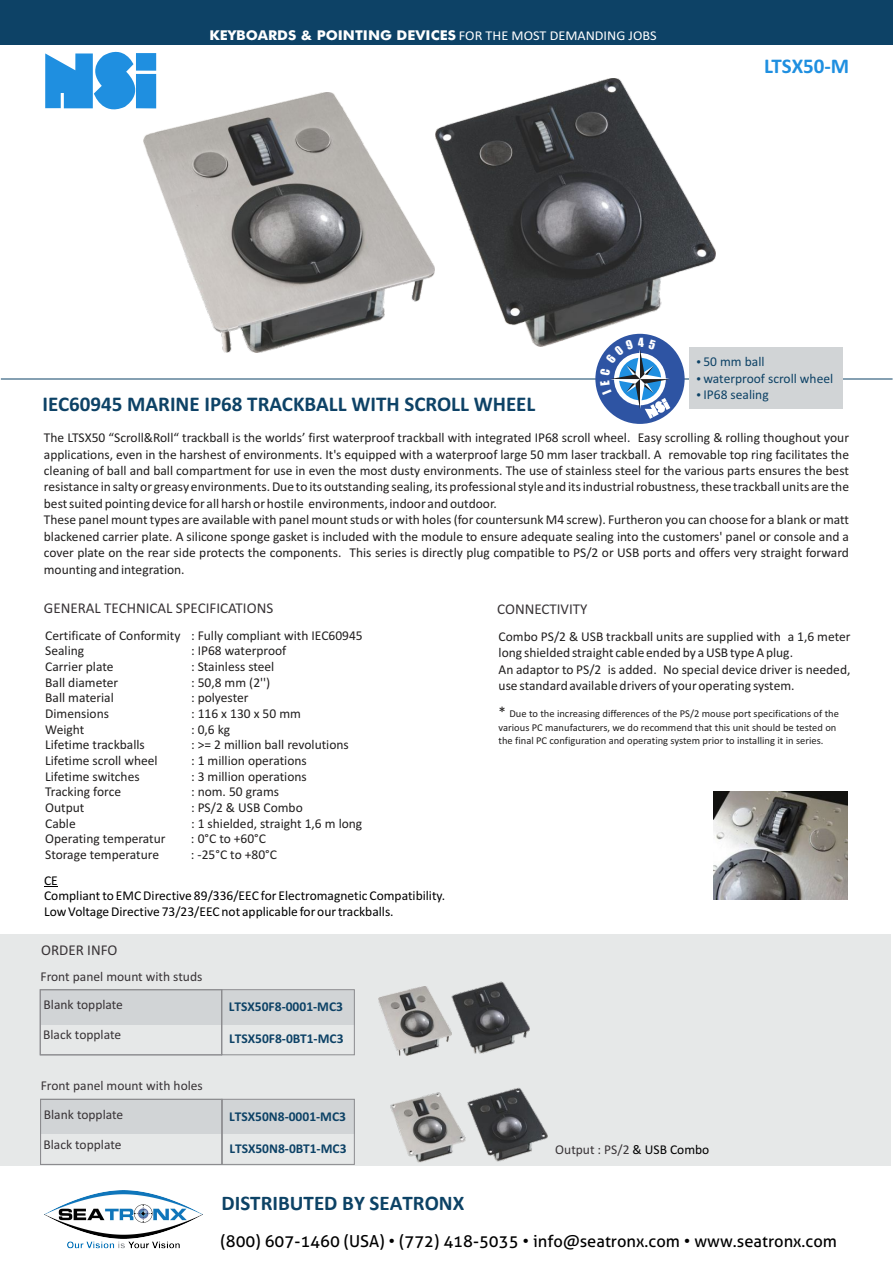
<style>
.page{position:relative;width:893px;height:1263px;background:#fff}
.page>*{position:absolute;margin:0;border:0;box-sizing:border-box;transform-origin:0 0}
.t1{font:700 21px "Calibri";color:#0d4266}
.t2{font:700 21px "Calibri";color:#0c4265}
.t3{font:700 21px "Calibri";letter-spacing:-.005em;color:#1f8fe0}
.t4{font:16.5px "Aller";color:#000}
.t5{font:15px "Calibri";color:#383336}
.t6{font:13.5px/16.5px "Calibri";color:#211f1f}
.t7{font:13.5px/15.6px "Calibri";color:#000}
.t8{font:13.5px/28.2px "Calibri";color:#383336}
.t9{font:700 13.5px "Calibri";color:#0d4266}
.t10{font:700 13.5px "Futura BT";color:#fff;scale:1.05 1}
.t11{font:13.5px/16.5px "Calibri";color:#0d4266}
.t12{font:10.5px/14.1px "Calibri";color:#211f1f}
.s1{font-family:"Calibri";font-weight:400}
.s2{font-size:15px}
.s3{color:#000}
</style>
<div class="page">
<hr style="left:1px;top:379px;width:892px;height:1px;background:#0d4266">
<div style="left:0;top:934px;width:890px;height:232px;background:#e6e8e8"></div>
<div style="left:690px;top:347px;width:153px;height:62px;background:#d1d4d6"></div>
<div style="left:41px;top:990px;width:313px;height:34px;background:#d1d4d6"></div>
<div style="left:40px;top:989px;width:182px;height:66px;border:1px solid #8c8c8f"></div>
<div style="left:222px;top:989px;width:132px;height:66px;border:1px solid #8c8c8f"></div>
<div style="left:41px;top:1099px;width:313px;height:35px;background:#d1d4d6"></div>
<div style="left:40px;top:1099px;width:182px;height:65px;border:1px solid #8c8c8f"></div>
<div style="left:222px;top:1099px;width:132px;height:65px;border:1px solid #8c8c8f"></div>
<svg style="left:45px;top:51px;width:102px;height:59px"></svg>
<div style="left:136px;top:53px;width:20px;height:18px;background:#1f8fe0"></div>
<div style="left:136px;top:74px;width:20px;height:34px;background:#1f8fe0"></div>
<div style="left:0;top:1px;width:893px;height:44px;background:#0d4266"></div>
<img style="left:143px;top:93px;width:292px;height:260px">
<img style="left:435px;top:79px;width:280px;height:268px">
<svg style="left:44px;top:886px;width:14px;height:1px"></svg>
<img style="left:451px;top:982px;width:78px;height:72px">
<img style="left:378px;top:987px;width:73px;height:69px">
<img style="left:391px;top:1092px;width:74px;height:70px">
<img style="left:467px;top:1087px;width:81px;height:74px">
<img style="left:713px;top:792px;width:134px;height:108px">
<div style="left:595px;top:334px;width:90px;height:90px;background:#2e54a3;border-radius:50%"></div>
<img style="left:45px;top:1190px;width:157px;height:59px">
<svg style="left:600px;top:338px;width:70px;height:81px"></svg>
<p class="t10" style="left:209px;top:30px;width:427px">KEYBOARDS &amp; POINTING DEVICES <span class="s1">FOR THE MOST DEMANDING JOBS</span></p>
<h1 class="t3" style="left:764px;top:57px;width:87px">LTSX50-M</h1>
<h1 class="t1" style="left:43px;top:395px;width:494px">IEC60945 MARINE IP68 TRACKBALL WITH SCROLL WHEEL</h1>
<p class="t11" style="left:703px;top:355px;width:131px">50 mm ball<br>waterproof scroll wheel<br>IP68 sealing</p>
<p class="t6" style="left:44px;top:430px;width:807px">The LTSX50 “Scroll&amp;Roll“ trackball is the worlds’ first waterproof trackball with integrated IP68 scroll wheel. Easy scrolling &amp; rolling thoughout your applications, even in the harshest of environments. It's equipped with a waterproof large 50 mm laser trackball. A removable top ring facilitates the cleaning of ball and ball compartment for use in even the most dusty environments. The use of stainless steel for the various parts ensures the best resistance in salty or greasy environments. Due to its outstanding sealing, its professional style and its industrial robustness, these trackball units are the best suited pointing device for all harsh or hostile environments, indoor and outdoor.<br>These panel mount types are available with panel mount studs or with holes (for countersunk M4 screw). Furtheron you can choose for a blank or matt blackened carrier plate. A silicone sponge gasket is included with the module to ensure adequate sealing into the customers' panel or console and a cover plate on the rear side protects the components. This series is directly plug compatible to PS/2 or USB ports and offers very straight forward mounting and integration.</p>
<p class="t5" style="left:44px;top:602px;width:231px">GENERAL TECHNICAL SPECIFICATIONS</p>
<p class="t6" style="left:45px;top:628px;width:137px">Certificate of Conformity</p>
<p class="t6" style="left:191px;top:628px;width:173px">: Fully compliant with IEC60945</p>
<p class="t6" style="left:45px;top:644px;width:41px">Sealing</p>
<p class="t6" style="left:191px;top:644px;width:97px">: IP68 waterproof</p>
<p class="t6" style="left:45px;top:659px;width:70px">Carrier plate</p>
<p class="t6" style="left:191px;top:659px;width:85px">: Stainless steel</p>
<p class="t6" style="left:45px;top:675px;width:74px">Ball diameter</p>
<p class="t6" style="left:191px;top:675px;width:81px">: 50,8 mm (2'')</p>
<p class="t6" style="left:45px;top:691px;width:70px">Ball material</p>
<p class="t6" style="left:191px;top:691px;width:59px">: polyester</p>
<p class="t6" style="left:45px;top:706px;width:65px">Dimensions</p>
<p class="t6" style="left:191px;top:706px;width:111px">: 116 x 130 x 50 mm</p>
<p class="t6" style="left:45px;top:722px;width:41px">Weight</p>
<p class="t6" style="left:191px;top:722px;width:41px">: 0,6 kg</p>
<p class="t6" style="left:45px;top:738px;width:101px">Lifetime trackballs</p>
<p class="t6" style="left:191px;top:738px;width:159px">: &gt;= 2 million ball revolutions</p>
<p class="t6" style="left:45px;top:753px;width:114px">Lifetime scroll wheel</p>
<p class="t6" style="left:191px;top:753px;width:117px">: 1 million operations</p>
<p class="t6" style="left:45px;top:769px;width:96px">Lifetime switches</p>
<p class="t6" style="left:191px;top:769px;width:117px">: 3 million operations</p>
<p class="t6" style="left:45px;top:784px;width:77px">Tracking force</p>
<p class="t6" style="left:191px;top:784px;width:90px">: nom. 50 grams</p>
<p class="t6" style="left:45px;top:800px;width:41px">Output</p>
<p class="t6" style="left:191px;top:800px;width:113px">: PS/2 &amp; USB Combo</p>
<p class="t6" style="left:45px;top:816px;width:32px">Cable</p>
<p class="t6" style="left:191px;top:816px;width:173px">: 1 shielded, straight 1,6 m long</p>
<p class="t6" style="left:45px;top:831px;width:122px">Operating temperatur</p>
<p class="t6" style="left:191px;top:831px;width:77px">: 0°C to +60°C</p>
<p class="t6" style="left:45px;top:847px;width:115px">Storage temperature</p>
<p class="t6" style="left:191px;top:847px;width:88px">: -25°C to +80°C</p>
<p class="t7" style="left:44px;top:873px;width:403px">CE<br>Compliant to EMC Directive 89/336/EEC for Electromagnetic Compatibility.<br>Low Voltage Directive 73/23/EEC not applicable for our trackballs.</p>
<p class="t5" style="left:41px;top:943px;width:78px">ORDER INFO</p>
<p class="t8" style="left:40px;top:963px;width:163px">Front panel mount with studs<br>Blank topplate</p>
<p class="t8" style="left:43px;top:1022px;width:80px">Black topplate</p>
<p class="t9" style="left:229px;top:1033px;width:116px">LTSX50F8-0BT1-MC3</p>
<p class="t9" style="left:229px;top:1001px;width:116px">LTSX50F8-0001-MC3</p>
<p class="t5" style="left:497px;top:603px;width:92px">CONNECTIVITY</p>
<p class="t6" style="left:499px;top:629px;width:353px">Combo PS/2 &amp; USB trackball units are supplied with a 1,6 meter long shielded straight cable ended by a USB type A plug.<br>An adaptor to PS/2 is added. No special device driver is needed, use standard available drivers of your operating system.</p>
<p class="t12" style="left:499px;top:708px;width:342px"><span class="s2">*</span> Due to the increasing differences of the PS/2 mouse port specifications of the various PC manufacturers, we do recommend that this unit should be tested on</p>
<p class="t12" style="left:499px;top:734px;width:326px">the final PC configuration and operating system prior to installing it in series.</p>
<p class="t8" style="left:41px;top:1073px;width:164px">Front panel mount with holes<br>Blank topplate</p>
<p class="t8" style="left:43px;top:1131px;width:80px">Black topplate</p>
<p class="t9" style="left:229px;top:1142px;width:119px">LTSX50N8-0BT1-MC3</p>
<p class="t8" style="left:555px;top:1137px;width:156px">Output : PS/2 <span class="s3">&amp; USB Combo</span></p>
<p class="t9" style="left:229px;top:1111px;width:118px">LTSX50N8-0001-MC3</p>
<h1 class="t2" style="left:222px;top:1190px;width:244px">DISTRIBUTED BY SEATRONX</h1>
<p class="t4" style="left:221px;top:1231px;width:618px">(800) 607-1460 (USA) • (772) 418-5035 • info@seatronx.com • www.seatronx.com</p>
</div>
